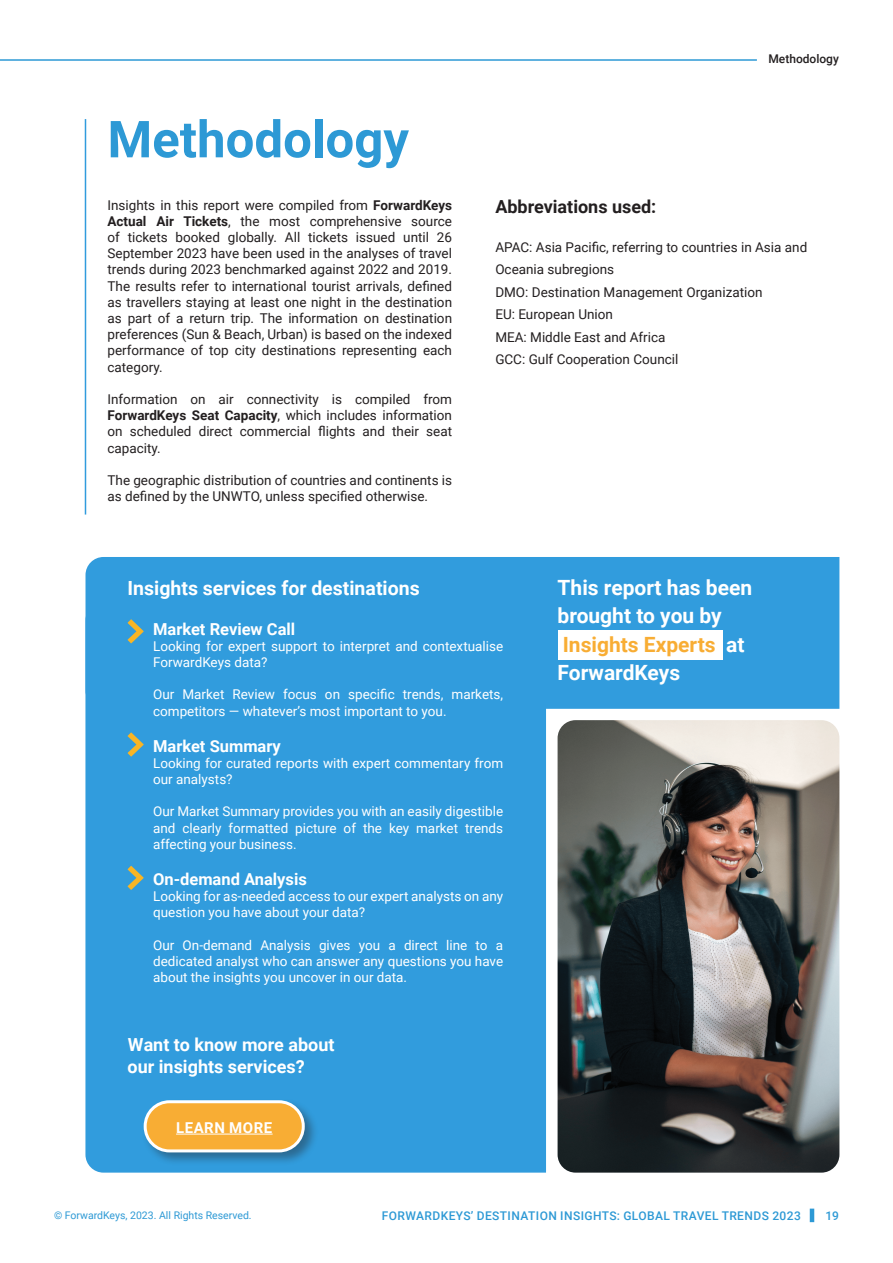
<style>
.page{position:relative;width:893px;height:1263px;background:#fff}
.page>*{position:absolute;margin:0;border:0;box-sizing:border-box;transform-origin:0 0}
.t1{font:700 51px "Roboto";color:#2d99d5}
.t2{font:700 21px/28.5px "Roboto";color:#fff}
.t3{font:700 21px/28.5px "Roboto";color:#f8ad34}
.Body_FINAL{font:700 19.5px "Roboto";color:#fff}
.Subtitle{font:700 18px/21.6px "Roboto";color:#fff}
.Body_FINAL-2{font:700 18px "Roboto";color:#231f20}
.Body_FINAL-3{font:700 16.5px "Roboto";color:#fff}
.t4{font:700 15px "Roboto";letter-spacing:.035em;color:#fff}
.Body_FINAL-4{font:13.5px/16.2px "Roboto";color:#231f20;text-align:justify}
.Body_FINAL-5{font:13.5px/16.2px "Roboto";color:#fff}
.t5{font:500 12px "Roboto";letter-spacing:.035em;color:#2d99d5}
.t6{font:500 12px "Roboto";color:#231f20}
.t7{font:10.5px "Roboto";color:#2d99d5}
.s1{font-weight:700}
.s2{color:#fff}
</style>
<div class="page">
<hr style="left:810px;top:1208px;width:4px;height:14px;background:#2d99d5">
<img style="left:558px;top:720px;width:281px;height:452px">
<div style="left:86px;top:557px;width:753px;height:152px;background:#319cdd"></div>
<hr style="left:0;top:59px;width:757px;height:2px;background:#2d99d5">
<hr style="left:85px;top:119px;width:1px;height:395px;background:#319cdd">
<div style="left:85px;top:602px;width:461px;height:570px;background:#319cdd"></div>
<svg style="left:128px;top:619px;width:16px;height:24px"></svg>
<svg style="left:128px;top:732px;width:16px;height:24px"></svg>
<svg style="left:128px;top:866px;width:16px;height:24px"></svg>
<div style="left:558px;top:630px;width:164px;height:30px;background:#fff"></div>
<div style="left:142px;top:1098px;width:177px;height:68px;background:#231f20;opacity:.4"></div>
<div style="left:145px;top:1102px;width:158px;height:49px;background:#f8ad34;border-radius:24px"></div>
<div style="left:144px;top:1100px;width:161px;height:52px;border:3px solid #fff;border-radius:24px"></div>
<hr style="left:176px;top:1134px;width:97px;height:1px;background:#fff">
<p class="t1" style="left:107px;top:103px;width:303px">Methodology</p>
<p class="Body_FINAL-4" style="left:107px;top:196px;width:346px">Insights in this report were compiled from <span class="s1">ForwardKeys Actual Air Tickets</span>, the most comprehensive source of tickets booked globally. All tickets issued until 26<br>September 2023 have been used in the analyses of travel trends during 2023 benchmarked against 2022 and 2019.<br>The results refer to international tourist arrivals, defined as travellers staying at least one night in the destination as part of a return trip. The information on destination preferences (Sun &amp; Beach, Urban) is based on the indexed performance of top city destinations representing each category.</p>
<p class="Body_FINAL-4" style="left:107px;top:390px;width:346px">Information on air connectivity is compiled from <span class="s1">ForwardKeys Seat Capacity</span>, which includes information on scheduled direct commercial flights and their seat capacity.</p>
<p class="Body_FINAL-4" style="left:107px;top:471px;width:346px">The geographic distribution of countries and continents is as defined by the UNWTO, unless specified otherwise.</p>
<p class="t6" style="left:768px;top:50px;width:72px">Methodology</p>
<p class="Body_FINAL-2" style="left:495px;top:194px;width:163px">Abbreviations used:</p>
<p class="Body_FINAL-4" style="left:495px;top:238px;width:313px">APAC: Asia Pacific, referring to countries in Asia and</p>
<p class="Body_FINAL-4" style="left:495px;top:261px;width:120px">Oceania subregions</p>
<p class="Body_FINAL-4" style="left:495px;top:283px;width:269px">DMO: Destination Management Organization</p>
<p class="Body_FINAL-4" style="left:495px;top:306px;width:119px">EU: European Union</p>
<p class="Body_FINAL-4" style="left:495px;top:328px;width:172px">MEA: Middle East and Africa</p>
<p class="Body_FINAL-4" style="left:495px;top:351px;width:185px">GCC: Gulf Cooperation Council</p>
<p class="Body_FINAL" style="left:128px;top:574px;width:294px">Insights services for destinations</p>
<p class="Body_FINAL-3" style="left:153px;top:617px;width:144px">Market Review Call</p>
<p class="Body_FINAL-5" style="left:153px;top:637px;width:352px">Looking for expert support to interpret and contextualise<br>ForwardKeys data?</p>
<p class="Body_FINAL-5" style="left:153px;top:686px;width:352px">Our Market Review focus on specific trends, markets, competitors — whatever’s most important to you.</p>
<p class="Body_FINAL-3" style="left:153px;top:734px;width:129px">Market Summary</p>
<p class="Body_FINAL-5" style="left:153px;top:754px;width:352px">Looking for curated reports with expert commentary from our analysts?</p>
<p class="Body_FINAL-5" style="left:153px;top:803px;width:352px;text-align:justify">Our Market Summary provides you with an easily digestible and clearly formatted picture of the key market trends affecting your business.</p>
<p class="Body_FINAL-3" style="left:153px;top:867px;width:155px">On-demand Analysis</p>
<p class="Body_FINAL-5" style="left:153px;top:887px;width:352px">Looking for as-needed access to our expert analysts on any question you have about your data?</p>
<p class="Body_FINAL-5" style="left:153px;top:936px;width:352px;text-align:justify">Our On-demand Analysis gives you a direct line to a dedicated analyst who can answer any questions you have about the insights you uncover in our data.</p>
<p class="Subtitle" style="left:128px;top:1033px;width:208px">Want to know more about our insights services?</p>
<p class="t4" style="left:176px;top:1117px;width:98px">LEARN MORE</p>
<p class="t2" style="left:558px;top:572px;width:196px">This report has been brought to you by</p>
<p class="t3" style="left:558px;top:629px;width:188px">Insights Experts <span class="s2">at<br>ForwardKeys</span></p>
<p class="t7" style="left:54px;top:1207px;width:199px">© ForwardKeys, 2023. All Rights Reserved.</p>
<p class="t5" style="left:382px;top:1207px;width:421px">FORWARDKEYS’ DESTINATION INSIGHTS: GLOBAL TRAVEL TRENDS 2023</p>
<p class="t5" style="left:825px;top:1207px;width:15px">19</p>
</div>
